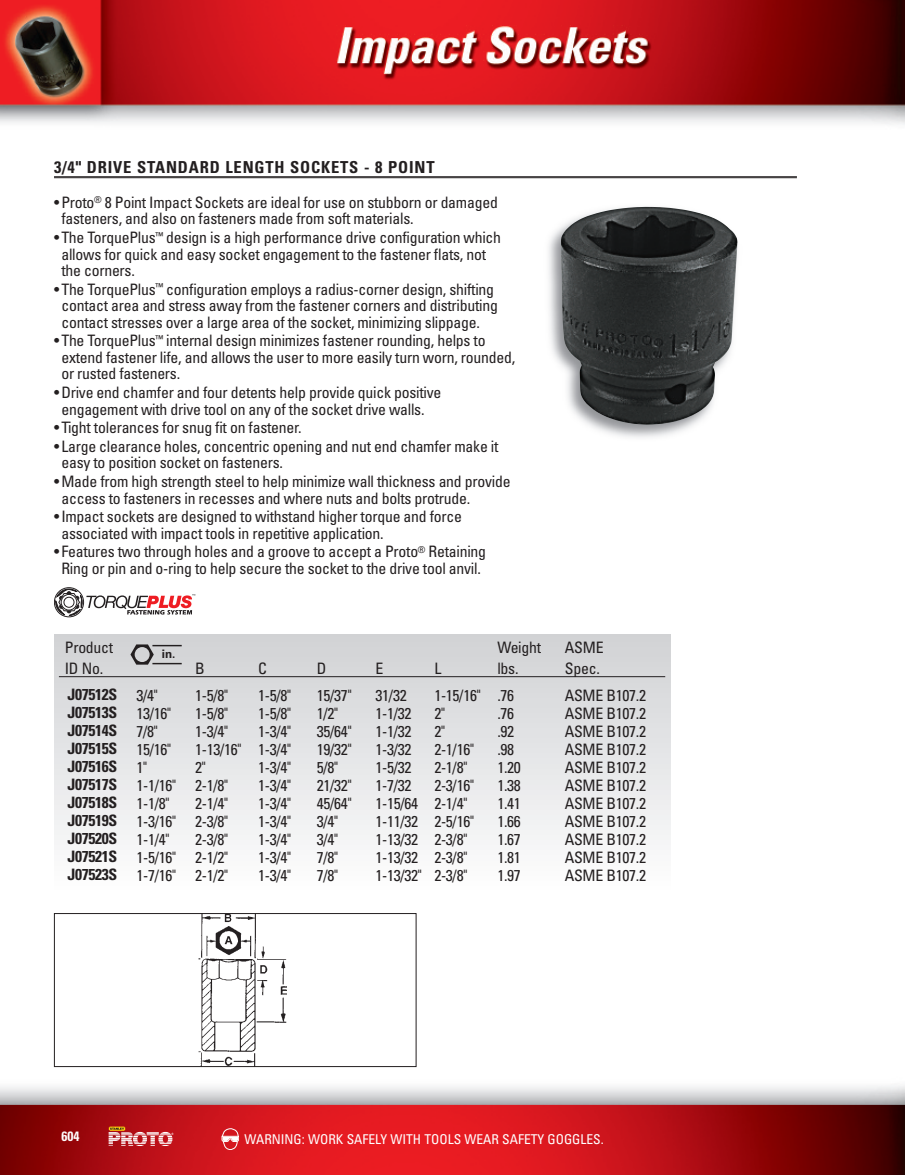
<style>
.page{position:relative;width:905px;height:1175px;background:#fff}
.page>*{position:absolute;margin:0;border:0;box-sizing:border-box;transform-origin:0 0}
.t1{font:700 condensed 16.5px "Univers";letter-spacing:.05em;color:#231f20}
.t2{font:condensed 15.75px/16.5px "Univers";letter-spacing:-.015em;color:#231f20}
.t3{font:700 condensed 15.75px "Univers";letter-spacing:-.02em;color:#231f20}
.t4{font:condensed 13.5px "Univers";color:#fff}
.t5{font:700 condensed 13.5px "Univers";color:#fff}
.t6{font:700 11.7px "Univers";color:#231f20}
.s1{font-weight:400}
.s2{font-weight:700}
</style>
<div class="page">
<img style="left:548px;top:206px;width:190px;height:232px">
<img style="left:561px;top:207px;width:176px;height:217px">
<img style="left:0;top:1060px;width:904px;height:114px">
<img style="left:0;top:0;width:904px;height:125px">
<svg style="left:109px;top:1126px;width:64px;height:20px"></svg>
<svg style="left:221px;top:1128px;width:18px;height:21px"></svg>
<img style="left:186px;top:915px;width:100px;height:149px">
<div style="left:54px;top:913px;width:362px;height:153px;border:1px solid #231f20"></div>
<div style="left:54px;top:587px;width:30px;height:30px;border:1px solid #231f20;border-radius:50%"></div>
<svg style="left:55px;top:588px;width:140px;height:28px"></svg>
<hr style="left:54px;top:176px;width:742px;height:1px;background:#231f20">
<hr style="left:54px;top:177px;width:742px;height:1px;background:#231f20">
<div style="left:54px;top:635px;width:616px;height:254px;background:linear-gradient(to bottom,#d0d1d3,#fdfdfe)"></div>
<hr style="left:152px;top:645px;width:30px;height:1px;background:#231f20">
<hr style="left:152px;top:663px;width:30px;height:1px;background:#231f20">
<svg style="left:130px;top:644px;width:24px;height:20px"></svg>
<hr style="left:59px;top:676px;width:606px;height:1px;background:#231f20">
<p class="t1" style="left:54px;top:161px;width:382px">3/4" DRIVE STANDARD LENGTH SOCKETS - 8 POINT</p>
<p class="t2" style="left:61px;top:195px;width:438px;text-indent:-7px">• Proto<sup>®</sup> 8 Point Impact Sockets are ideal for use on stubborn or damaged fasteners, and also on fasteners made from soft materials.</p>
<p class="t2" style="left:61px;top:230px;width:441px;text-indent:-7px">• The TorquePlus<sup>™</sup> design is a high performance drive configuration which allows for quick and easy socket engagement to the fastener flats, not the corners.</p>
<p class="t2" style="left:61px;top:282px;width:438px;text-indent:-7px">• The TorquePlus<sup>™</sup> configuration employs a radius-corner design, shifting contact area and stress away from the fastener corners and distributing contact stresses over a large area of the socket, minimizing slippage.</p>
<p class="t2" style="left:61px;top:334px;width:455px;text-indent:-7px">• The TorquePlus<sup>™</sup> internal design minimizes fastener rounding, helps to extend fastener life, and allows the user to more easily turn worn, rounded, or rusted fasteners.</p>
<p class="t2" style="left:61px;top:385px;width:381px;text-indent:-7px">• Drive end chamfer and four detents help provide quick positive engagement with drive tool on any of the socket drive walls.</p>
<p class="t2" style="left:54px;top:421px;width:249px">• Tight tolerances for snug fit on fastener.</p>
<p class="t2" style="left:61px;top:439px;width:438px;text-indent:-7px">• Large clearance holes, concentric opening and nut end chamfer make it easy to position socket on fasteners.</p>
<p class="t2" style="left:61px;top:474px;width:451px;text-indent:-7px">• Made from high strength steel to help minimize wall thickness and provide access to fasteners in recesses and where nuts and bolts protrude.</p>
<p class="t2" style="left:61px;top:510px;width:402px;text-indent:-7px">• Impact sockets are designed to withstand higher torque and force associated with impact tools in repetitive application.</p>
<p class="t2" style="left:54px;top:545px;width:433px;text-align:center">• Features two through holes and a groove to accept a Proto<sup>®</sup> Retaining<br>Ring or pin and o-ring to help secure the socket to the drive tool anvil.</p>
<p class="t2" style="left:65px;top:638px;width:50px;line-height:21px">Product<br>ID No.</p>
<p class="t6" style="left:162px;top:649px;width:15px">in.</p>
<p class="t2" style="left:195px;top:661px;width:11px">B</p>
<p class="t2" style="left:258px;top:661px;width:10px">C</p>
<p class="t2" style="left:317px;top:661px;width:11px">D</p>
<p class="t2" style="left:375px;top:661px;width:9px">E</p>
<p class="t2" style="left:434px;top:661px;width:8px">L</p>
<p class="t2" style="left:497px;top:638px;width:45px;line-height:21px">Weight lbs.</p>
<p class="t2" style="left:565px;top:638px;width:40px;line-height:21px">ASME<br>Spec.</p>
<p class="t3" style="left:68px;top:689px;width:92px">J07512S <span class="s1">3/4"</span></p>
<p class="t2" style="left:195px;top:688px;width:34px">1-5/8"</p>
<p class="t2" style="left:258px;top:688px;width:34px">1-5/8"</p>
<p class="t2" style="left:317px;top:688px;width:36px">15/37"</p>
<p class="t2" style="left:375px;top:688px;width:33px">31/32</p>
<p class="t2" style="left:434px;top:688px;width:81px">1-15/16" .76</p>
<p class="t2" style="left:565px;top:688px;width:83px">ASME B107.2</p>
<p class="t3" style="left:68px;top:707px;width:105px">J07513S <span class="s1">13/16"</span></p>
<p class="t2" style="left:195px;top:706px;width:34px">1-5/8"</p>
<p class="t2" style="left:258px;top:706px;width:34px">1-5/8"</p>
<p class="t2" style="left:317px;top:706px;width:23px">1/2"</p>
<p class="t2" style="left:375px;top:706px;width:37px">1-1/32</p>
<p class="t2" style="left:434px;top:706px;width:12px">2"</p>
<p class="t2" style="left:497px;top:706px;width:18px">.76</p>
<p class="t2" style="left:565px;top:706px;width:83px">ASME B107.2</p>
<p class="t3" style="left:68px;top:725px;width:92px">J07514S <span class="s1">7/8"</span></p>
<p class="t2" style="left:195px;top:724px;width:34px">1-3/4"</p>
<p class="t2" style="left:258px;top:724px;width:34px">1-3/4"</p>
<p class="t2" style="left:317px;top:724px;width:36px">35/64"</p>
<p class="t2" style="left:375px;top:724px;width:37px">1-1/32</p>
<p class="t2" style="left:434px;top:724px;width:12px">2"</p>
<p class="t2" style="left:497px;top:724px;width:18px">.92</p>
<p class="t2" style="left:565px;top:724px;width:83px">ASME B107.2</p>
<p class="t3" style="left:68px;top:743px;width:105px">J07515S <span class="s1">15/16"</span></p>
<p class="t2" style="left:195px;top:742px;width:97px">1-13/16" 1-3/4"</p>
<p class="t2" style="left:317px;top:742px;width:36px">19/32"</p>
<p class="t2" style="left:375px;top:742px;width:37px">1-3/32</p>
<p class="t2" style="left:434px;top:742px;width:41px">2-1/16"</p>
<p class="t2" style="left:497px;top:742px;width:18px">.98</p>
<p class="t2" style="left:565px;top:742px;width:83px">ASME B107.2</p>
<p class="t3" style="left:68px;top:761px;width:81px">J07516S <span class="s1">1"</span></p>
<p class="t2" style="left:195px;top:760px;width:12px">2"</p>
<p class="t2" style="left:258px;top:760px;width:34px">1-3/4"</p>
<p class="t2" style="left:317px;top:760px;width:23px">5/8"</p>
<p class="t2" style="left:375px;top:760px;width:37px">1-5/32</p>
<p class="t2" style="left:434px;top:760px;width:34px">2-1/8"</p>
<p class="t2" style="left:497px;top:760px;width:25px">1.20</p>
<p class="t2" style="left:565px;top:760px;width:83px">ASME B107.2</p>
<p class="t2" style="left:68px;top:778px;width:162px"><span class="s2">J07517S</span> 1-1/16" 2-1/8"</p>
<p class="t2" style="left:258px;top:778px;width:34px">1-3/4"</p>
<p class="t2" style="left:317px;top:778px;width:36px">21/32"</p>
<p class="t2" style="left:375px;top:778px;width:37px">1-7/32</p>
<p class="t2" style="left:434px;top:778px;width:41px">2-3/16"</p>
<p class="t2" style="left:497px;top:778px;width:25px">1.38</p>
<p class="t2" style="left:565px;top:778px;width:83px">ASME B107.2</p>
<p class="t3" style="left:68px;top:797px;width:103px">J07518S <span class="s1">1-1/8"</span></p>
<p class="t2" style="left:195px;top:796px;width:34px">2-1/4"</p>
<p class="t2" style="left:258px;top:796px;width:34px">1-3/4"</p>
<p class="t2" style="left:317px;top:796px;width:36px">45/64"</p>
<p class="t2" style="left:375px;top:796px;width:93px">1-15/64 2-1/4"</p>
<p class="t2" style="left:497px;top:796px;width:25px">1.41</p>
<p class="t2" style="left:565px;top:796px;width:83px">ASME B107.2</p>
<p class="t2" style="left:68px;top:814px;width:162px"><span class="s2">J07519S</span> 1-3/16" 2-3/8"</p>
<p class="t2" style="left:258px;top:814px;width:34px">1-3/4"</p>
<p class="t2" style="left:317px;top:814px;width:23px">3/4"</p>
<p class="t2" style="left:375px;top:814px;width:100px">1-11/32 2-5/16"</p>
<p class="t2" style="left:497px;top:814px;width:25px">1.66</p>
<p class="t2" style="left:565px;top:814px;width:83px">ASME B107.2</p>
<p class="t3" style="left:68px;top:833px;width:103px">J07520S <span class="s1">1-1/4"</span></p>
<p class="t2" style="left:195px;top:832px;width:34px">2-3/8"</p>
<p class="t2" style="left:258px;top:832px;width:34px">1-3/4"</p>
<p class="t2" style="left:317px;top:832px;width:23px">3/4"</p>
<p class="t2" style="left:375px;top:832px;width:93px">1-13/32 2-3/8"</p>
<p class="t2" style="left:497px;top:832px;width:25px">1.67</p>
<p class="t2" style="left:565px;top:832px;width:83px">ASME B107.2</p>
<p class="t2" style="left:68px;top:850px;width:162px"><span class="s2">J07521S</span> 1-5/16" 2-1/2"</p>
<p class="t2" style="left:258px;top:850px;width:34px">1-3/4"</p>
<p class="t2" style="left:317px;top:850px;width:23px">7/8"</p>
<p class="t2" style="left:375px;top:850px;width:93px">1-13/32 2-3/8"</p>
<p class="t2" style="left:497px;top:850px;width:25px">1.81</p>
<p class="t2" style="left:565px;top:850px;width:83px">ASME B107.2</p>
<p class="t2" style="left:68px;top:868px;width:162px"><span class="s2">J07523S</span> 1-7/16" 2-1/2"</p>
<p class="t2" style="left:258px;top:868px;width:34px">1-3/4"</p>
<p class="t2" style="left:317px;top:868px;width:23px">7/8"</p>
<p class="t2" style="left:375px;top:868px;width:93px">1-13/32" 2-3/8"</p>
<p class="t2" style="left:497px;top:868px;width:25px">1.97</p>
<p class="t2" style="left:565px;top:868px;width:83px">ASME B107.2</p>
<p class="t5" style="left:62px;top:1131px;width:19px">604</p>
<p class="t4" style="left:244px;top:1134px;width:360px">WARNING: WORK SAFELY WITH TOOLS WEAR SAFETY GOGGLES.</p>
</div>
